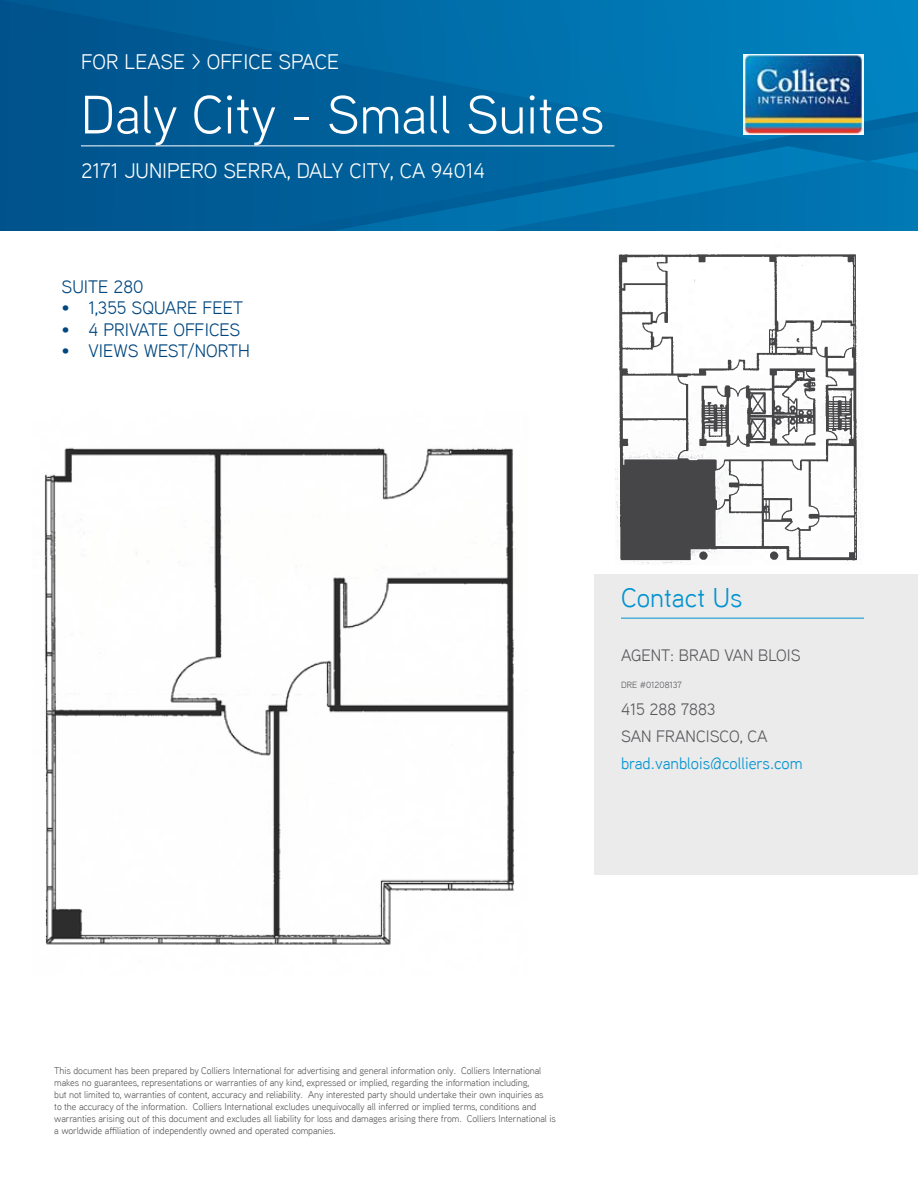
<style>
.page{position:relative;width:918px;height:1188px;background:#fff}
.page>*{position:absolute;margin:0;border:0;box-sizing:border-box;transform-origin:0 0}
.t1{font:54px "Aaux Next";color:#fff}
.t2{font:27px "Aaux Next";color:#0093d0}
.t3{font:21px "Aaux Next";color:#fff}
.t4{font:18px "Aaux Next";color:#00467f}
.t5{font:16.5px/27px "Aaux Next";color:#58595b}
.t6{font:16.5px "Aaux Next";color:#0093d0}
.t7{font:9.75px/12px "Aaux Next";letter-spacing:-.01em;color:#58595b}
.t8{font:9px "Aaux Next";color:#58595b}
</style>
<div class="page">
<div style="left:594px;top:575px;width:324px;height:300px;background:#ebebec"></div>
<div style="left:0;top:0;width:918px;height:230px;background:linear-gradient(to right,#00528b,#007fbb)"></div>
<img style="left:743px;top:54px;width:120px;height:81px">
<hr style="left:621px;top:618px;width:243px;height:1px;background:#0093d0">
<hr style="left:81px;top:146px;width:534px;height:1px;background:#fff">
<img style="left:44px;top:447px;width:472px;height:498px">
<img style="left:615px;top:254px;width:242px;height:310px">
<h3 class="t3" style="left:81px;top:47px;width:257px">FOR lease &gt; OFFICE SPACE</h3>
<h1 class="t1" style="left:81px;top:78px;width:525px">Daly City - Small Suites</h1>
<h3 class="t3" style="left:81px;top:157px;width:406px">2171 Junipero serra, daly city, ca 94014</h3>
<h1 class="t1" style="left:81px;top:78px;width:381px">New Spec uites</h1>
<h3 class="t3" style="left:81px;top:157px;width:507px">300 mo tgomery street, san franci sco, ca 94104</h3>
<h3 class="t4" style="left:62px;top:274px;width:83px">suite 280</h3>
<h3 class="t4" style="left:62px;top:296px;width:183px">• 1,355 Square Feet</h3>
<h3 class="t4" style="left:62px;top:317px;width:122px">• 4 pri vate offic</h3>
<h3 class="t4" style="left:220px;top:317px;width:22px">es</h3>
<h3 class="t4" style="left:62px;top:339px;width:190px">• vi ews west/north</h3>
<h2 class="t2" style="left:621px;top:580px;width:123px">Contact Us</h2>
<h3 class="t5" style="left:621px;top:642px;width:181px">AGENT: brad van bloi s</h3>
<p class="t8" style="left:621px;top:679px;width:63px">dre #01208137</p>
<h3 class="t5" style="left:621px;top:696px;width:148px">415 288 7883<br>san franci sco, ca</h3>
<h3 class="t6" style="left:621px;top:753px;width:183px">brad.vanblois@colliers.com</h3>
<p class="t7" style="left:54px;top:1064px;width:503px">This document has been prepared by Colliers International for advertising and general information only. Colliers International makes no guarantees, representations or warranties of any kind, expressed or implied, regarding the information including,<br>but not limited to, warranties of content, accuracy and reliability. Any interested party should undertake their own inquiries as<br>to the accuracy of the information. Colliers International excludes unequivocally all inferred or implied terms, conditions and warranties arising out of this document and excludes all liability for loss and damages arising there from. Colliers International is a worldwide affiliation of independently owned and operated companies.</p>
</div>
